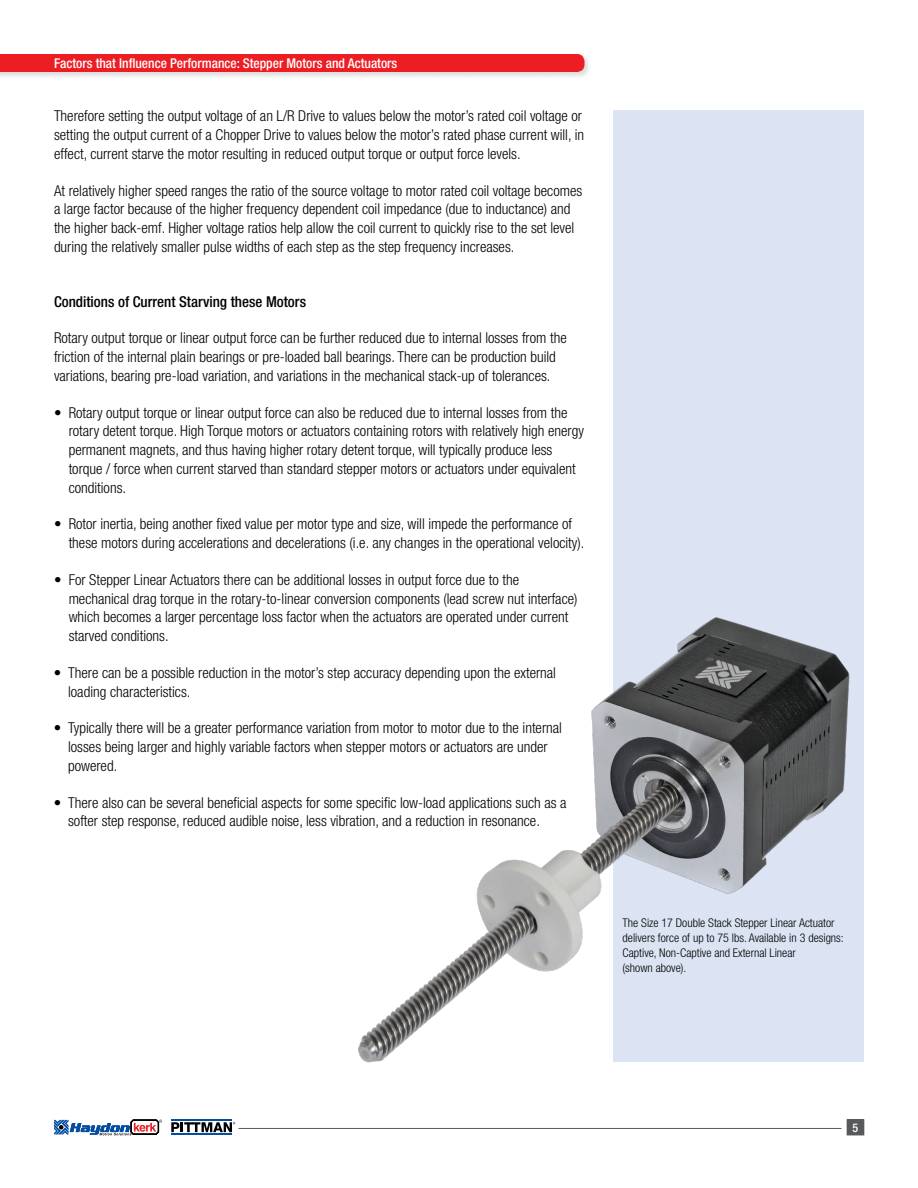
<style>
.page{position:relative;width:918px;height:1188px;background:#fff}
.page>*{position:absolute;margin:0;border:0;box-sizing:border-box;transform-origin:0 0}
.t1{font:300 condensed 15px/18.8px "Helvetica Neue LT Std";color:#000}
.t2{font:500 condensed 15px "Helvetica Neue LT Std";color:#000}
.t3{font:500 condensed 13.5px "Helvetica Neue LT Std";color:#fff}
.t4{font:300 condensed 12px/15px "Helvetica Neue LT Std";color:#000}
.t5{font:500 condensed 12px "Helvetica Neue LT Std";color:#fff}
</style>
<div class="page">
<hr style="left:238px;top:1128px;width:604px;height:1px;background:#58595b">
<svg style="left:54px;top:1120px;width:108px;height:15px"></svg>
<svg style="left:171px;top:1122px;width:64px;height:10px"></svg>
<hr style="left:171px;top:1133px;width:61px;height:2px;background:#034ea2">
<hr style="left:171px;top:1120px;width:61px;height:1px;background:#034ea2">
<div style="left:0;top:53px;width:592px;height:27px;background:#000;opacity:.14"></div>
<div style="left:0;top:54px;width:585px;height:18px;background:#ed1d24"></div>
<div style="left:847px;top:1120px;width:17px;height:15px;background:#58595b"></div>
<div style="left:613px;top:111px;width:251px;height:951px;background:#dce4f4"></div>
<img style="left:358px;top:617px;width:492px;height:446px">
<p class="t3" style="left:54px;top:55px;width:345px">Factors that Influence Performance: Stepper Motors and Actuators</p>
<p class="t1" style="left:54px;top:107px;width:532px">Therefore setting the output voltage of an L/R Drive to values below the motor’s rated coil voltage or setting the output current of a Chopper Drive to values below the motor’s rated phase current will, in effect, current starve the motor resulting in reduced output torque or output force levels.</p>
<p class="t1" style="left:54px;top:181px;width:530px">At relatively higher speed ranges the ratio of the source voltage to motor rated coil voltage becomes a large factor because of the higher frequency dependent coil impedance (due to inductance) and the higher back-emf. Higher voltage ratios help allow the coil current to quickly rise to the set level during the relatively smaller pulse widths of each step as the step frequency increases.</p>
<p class="t2" style="left:54px;top:292px;width:254px">Conditions of Current Starving these Motors</p>
<p class="t1" style="left:54px;top:329px;width:514px">Rotary output torque or linear output force can be further reduced due to internal losses from the friction of the internal plain bearings or pre-loaded ball bearings. There can be production build variations, bearing pre-load variation, and variations in the mechanical stack-up of tolerances.</p>
<p class="t1" style="left:69px;top:403px;width:517px;text-indent:-15px">• Rotary output torque or linear output force can also be reduced due to internal losses from the rotary detent torque. High Torque motors or actuators containing rotors with relatively high energy permanent magnets, and thus having higher rotary detent torque, will typically produce less torque / force when current starved than standard stepper motors or actuators under equivalent conditions.</p>
<p class="t1" style="left:69px;top:515px;width:517px;text-indent:-15px">• Rotor inertia, being another fixed value per motor type and size, will impede the performance of these motors during accelerations and decelerations (i.e. any changes in the operational velocity).</p>
<p class="t1" style="left:69px;top:570px;width:510px;text-indent:-15px">• For Stepper Linear Actuators there can be additional losses in output force due to the mechanical drag torque in the rotary-to-linear conversion components (lead screw nut interface) which becomes a larger percentage loss factor when the actuators are operated under current starved conditions.</p>
<p class="t1" style="left:68px;top:663px;width:489px;text-indent:-14px">• There can be a possible reduction in the motor’s step accuracy depending upon the external loading characteristics.</p>
<p class="t1" style="left:68px;top:719px;width:495px;text-indent:-14px">• Typically there will be a greater performance variation from motor to motor due to the internal losses being larger and highly variable factors when stepper motors or actuators are under powered.</p>
<p class="t1" style="left:68px;top:793px;width:500px;text-indent:-14px">• There also can be several beneficial aspects for some specific low-load applications such as a softer step response, reduced audible noise, less vibration, and a reduction in resonance.</p>
<p class="t4" style="left:623px;top:915px;width:223px">The Size 17 Double Stack Stepper Linear Actuator delivers force of up to 75 lbs. Available in 3 designs:<br>Captive, Non-Captive and External Linear<br>(shown above).</p>
<p class="t5" style="left:853px;top:1120px;width:7px">5</p>
</div>
